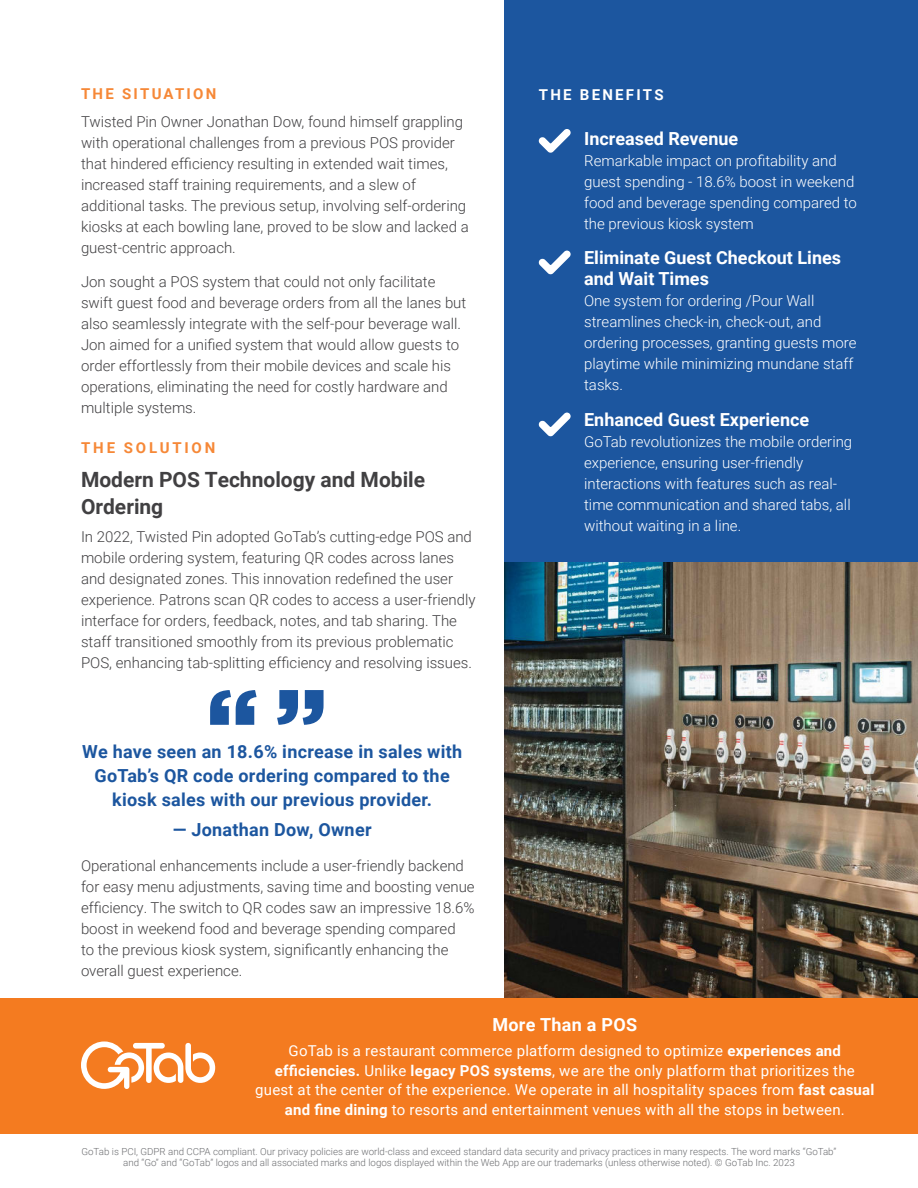
<style>
.page{position:relative;width:918px;height:1188px;background:#fff}
.page>*{position:absolute;margin:0;border:0;box-sizing:border-box;transform-origin:0 0}
.t1{font:700 21px/27px "Roboto";color:#414042}
.t2{font:700 18px/24px "Roboto";letter-spacing:.015em;color:#1c569f;text-align:center}
.t3{font:700 18px/21.6px "Roboto";color:#fff}
.t4{font:300 15px/21px "Roboto";color:#414042}
.t5{font:300 15px/21px "Roboto";color:#fff}
.t6{font:15px/19.5px "Roboto";letter-spacing:.015em;color:#fff;text-align:center}
.t7{font:700 15px "Roboto";letter-spacing:.15em;color:#f68837}
.t8{font:700 15px "Roboto";letter-spacing:.15em;color:#fff}
.t9{font:700 15px "Roboto";letter-spacing:.185em;color:#f68837}
.t10{font:300 9.75px/10.5px "Roboto";color:#6d6e71;text-align:center}
.s1{font-weight:700}
</style>
<div class="page">
<div style="left:504px;top:0;width:414px;height:570px;background:#1c569f"></div>
<img style="left:505px;top:563px;width:413px;height:435px">
<svg style="left:538px;top:129px;width:33px;height:24px"></svg>
<svg style="left:538px;top:250px;width:33px;height:25px"></svg>
<svg style="left:538px;top:412px;width:33px;height:25px"></svg>
<div style="left:0;top:998px;width:918px;height:135px;background:#f47b20"></div>
<svg style="left:81px;top:1041px;width:134px;height:48px"></svg>
<svg style="left:210px;top:690px;width:47px;height:35px"></svg>
<svg style="left:277px;top:690px;width:47px;height:35px"></svg>
<p class="t7" style="left:81px;top:88px;width:137px">THE SITUATION</p>
<p class="t4" style="left:81px;top:112px;width:389px">Twisted Pin Owner Jonathan Dow, found himself grappling with operational challenges from a previous POS provider that hindered efficiency resulting in extended wait times, increased staff training requirements, and a slew of additional tasks. The previous setup, involving self-ordering kiosks at each bowling lane, proved to be slow and lacked a guest-centric approach.</p>
<p class="t4" style="left:81px;top:271px;width:387px">Jon sought a POS system that could not only facilitate swift guest food and beverage orders from all the lanes but also seamlessly integrate with the self-pour beverage wall.<br>Jon aimed for a unified system that would allow guests to order effortlessly from their mobile devices and scale his operations, eliminating the need for costly hardware and multiple systems.</p>
<p class="t9" style="left:81px;top:442px;width:136px">THE SOLUTION</p>
<h1 class="t1" style="left:81px;top:468px;width:346px">Modern POS Technology and Mobile<br>Ordering</h1>
<p class="t4" style="left:81px;top:525px;width:396px">In 2022, Twisted Pin adopted GoTab’s cutting-edge POS and mobile ordering system, featuring QR codes across lanes and designated zones. This innovation redefined the user experience. Patrons scan QR codes to access a user-friendly interface for orders, feedback, notes, and tab sharing. The staff transitioned smoothly from its previous problematic POS, enhancing tab-splitting efficiency and resolving issues.</p>
<p class="t2" style="left:82px;top:739px;width:382px">We have seen an 18.6% increase in sales with<br>GoTab’s QR code ordering compared to the kiosk sales with our previous provider.</p>
<p class="t2" style="left:173px;top:820px;width:200px">— Jonathan Dow, Owner</p>
<p class="t4" style="left:81px;top:855px;width:395px">Operational enhancements include a user-friendly backend for easy menu adjustments, saving time and boosting venue efficiency. The switch to QR codes saw an impressive 18.6% boost in weekend food and beverage spending compared<br>to the previous kiosk system, significantly enhancing the overall guest experience.</p>
<p class="t8" style="left:539px;top:88px;width:126px">THE BENEFITS</p>
<p class="t3" style="left:584px;top:129px;width:156px">Increased Revenue</p>
<p class="t5" style="left:584px;top:149px;width:274px">Remarkable impact on profitability and guest spending - 18.6% boost in weekend food and beverage spending compared to the previous kiosk system</p>
<p class="t3" style="left:584px;top:248px;width:258px">Eliminate Guest Checkout Lines and Wait Times</p>
<p class="t5" style="left:584px;top:292px;width:274px">One system for ordering /Pour Wall streamlines check-in, check-out, and ordering processes, granting guests more playtime while minimizing mundane staff tasks.</p>
<p class="t3" style="left:584px;top:410px;width:227px">Enhanced Guest Experience</p>
<p class="t5" style="left:584px;top:432px;width:270px">GoTab revolutionizes the mobile ordering experience, ensuring user-friendly interactions with features such as real&shy;time communication and shared tabs, all without waiting in a line.</p>
<p class="t3" style="left:492px;top:1015px;width:146px">More Than a POS</p>
<p class="t6" style="left:255px;top:1042px;width:621px">GoTab is a restaurant commerce platform designed to optimize <span class="s1">experiences and efficiencies.</span> Unlike <span class="s1">legacy POS systems</span>, we are the only platform that prioritizes the guest at the center of the experience. We operate in all hospitality spaces from <span class="s1">fast casual and fine dining</span> to resorts and entertainment venues with all the stops in between.</p>
<p class="t10" style="left:81px;top:1146px;width:757px">GoTab is PCI, GDPR and CCPA compliant. Our privacy policies are world-class and exceed standard data security and privacy practices in many respects. The word marks “GoTab” and “Go” and “GoTab” logos and all associated marks and logos displayed within the Web App are our trademarks (unless otherwise noted). © GoTab Inc. 2023</p>
</div>
